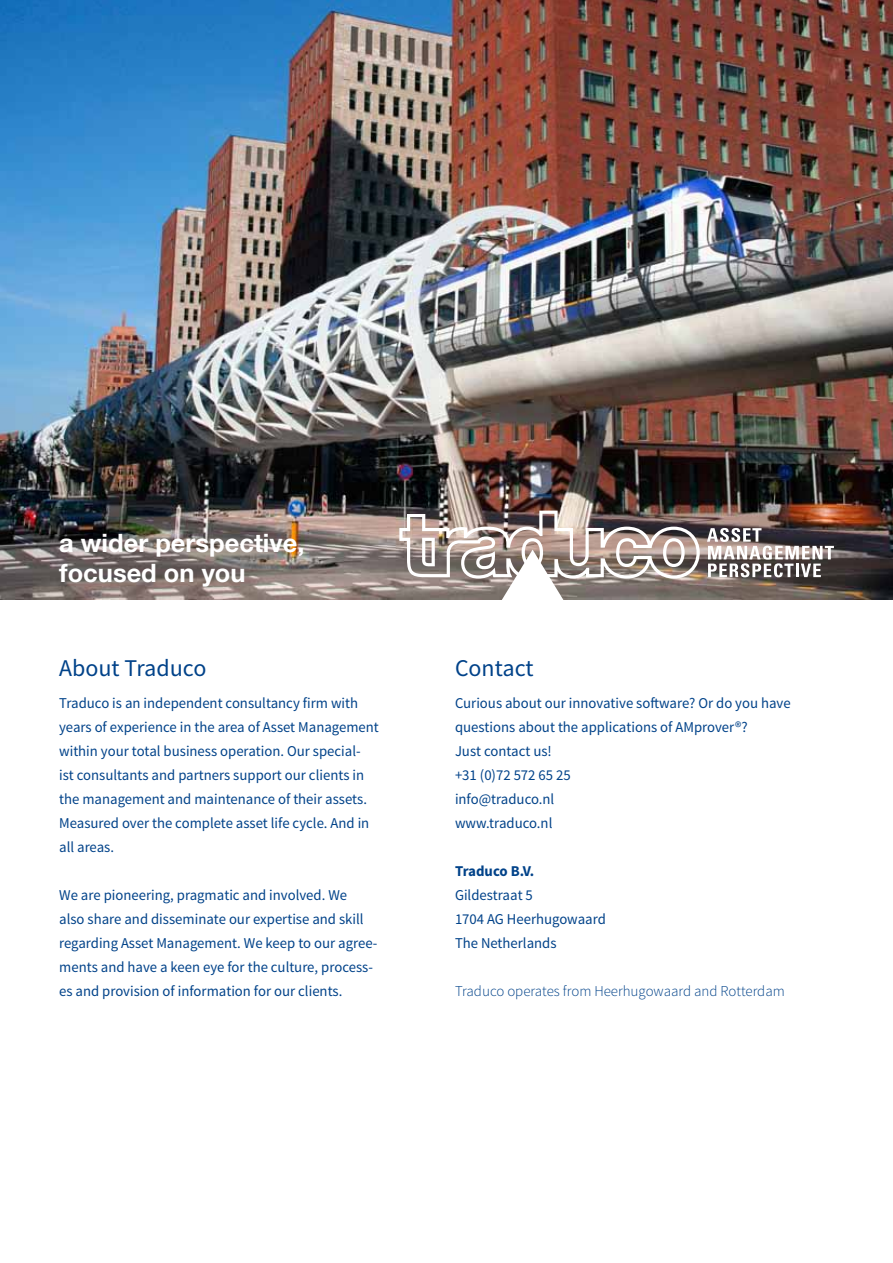
<style>
.page{position:relative;width:893px;height:1263px;background:#fff}
.page>*{position:absolute;margin:0;border:0;box-sizing:border-box;transform-origin:0 0}
.t1{font:700 25.5px/30.2px "Helvetica Neue";color:#fff}
.t2{font:24px "Source Sans Pro";color:#004289}
.t3{font:15px/24px "Source Sans Pro";color:#004289}
.t4{font:300 15px "Source Sans Pro";color:#004289}
.t5{font:700 15px "Source Sans Pro";letter-spacing:-.015em;color:#004289}
</style>
<div class="page">
<img style="left:0;top:0;width:893px;height:599px">
<svg style="left:707px;top:528px;width:127px;height:49px"></svg>
<svg style="left:399px;top:511px;width:301px;height:89px"></svg>
<h1 class="t1" style="left:59px;top:527px;width:247px">a wider perspective, focused on you</h1>
<h2 class="t2" style="left:59px;top:653px;width:149px">About Traduco</h2>
<p class="t3" style="left:59px;top:691px;width:321px">Traduco is an independent consultancy firm with years of experience in the area of Asset Management within your total business operation. Our special&shy;ist consultants and partners support our clients in the management and maintenance of their assets.<br>Measured over the complete asset life cycle. And in all areas.</p>
<p class="t3" style="left:59px;top:883px;width:320px">We are pioneering, pragmatic and involved. We<br>also share and disseminate our expertise and skill regarding Asset Management. We keep to our agree&shy;ments and have a keen eye for the culture, process&shy;es and provision of information for our clients.</p>
<h2 class="t2" style="left:455px;top:653px;width:80px">Contact</h2>
<p class="t3" style="left:455px;top:691px;width:337px">Curious about our innovative software? Or do you have questions about the applications of AMprover®?<br>Just contact us!<br>+31 (0)72 572 65 25<br>info@traduco.nl<br>www.traduco.nl</p>
<p class="t5" style="left:455px;top:861px;width:81px">Traduco B.V.</p>
<p class="t3" style="left:455px;top:883px;width:152px">Gildestraat 5<br>1704 AG Heerhugowaard<br>The Netherlands</p>
<p class="t4" style="left:455px;top:981px;width:331px">Traduco operates from Heerhugowaard and Rotterdam</p>
</div>
